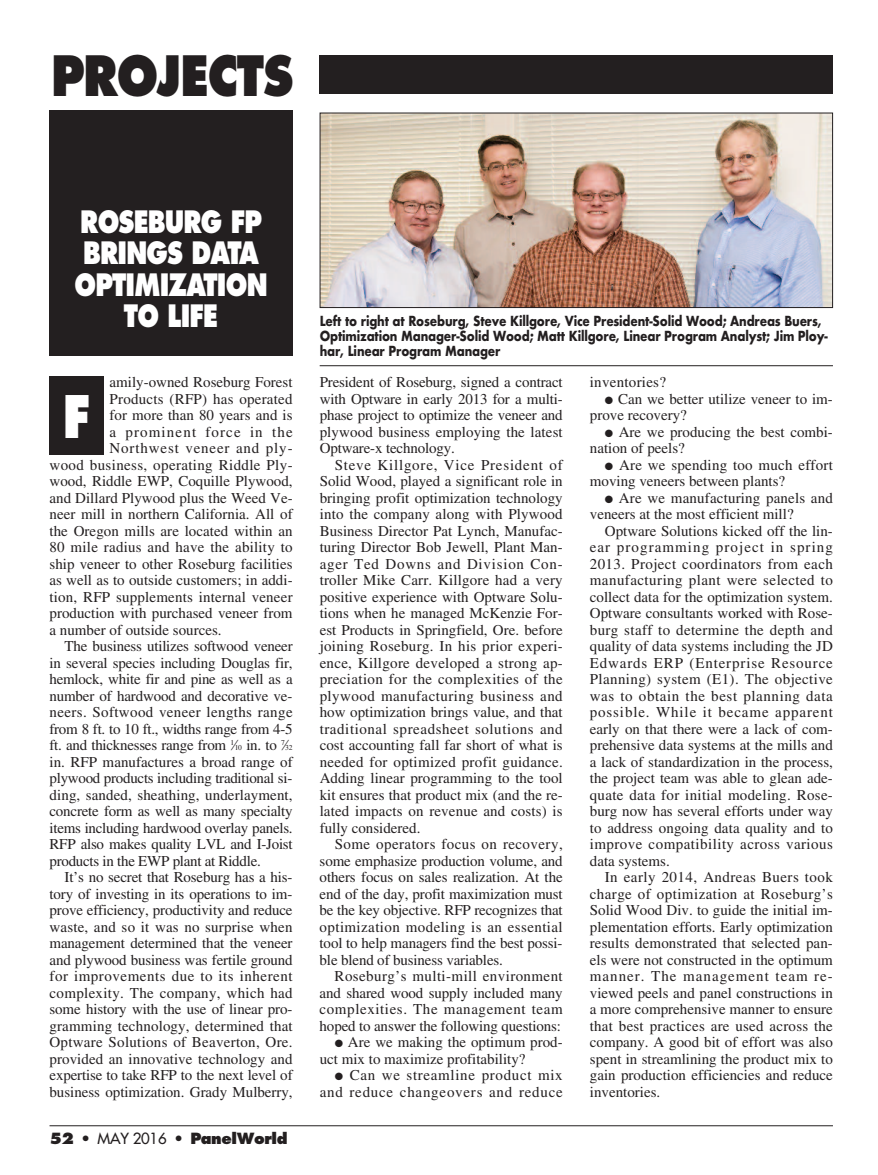
<style>
.page{position:relative;width:878px;height:1175px;background:#fff}
.page>*{position:absolute;margin:0;border:0;box-sizing:border-box;transform-origin:0 0}
.t1{font:800 57px "Futura";color:#fff;scale:.8 1}
.t2{font:800 54px "Futura";letter-spacing:-.025em;color:#231f20;scale:.85 1}
.t3{font:800 30px/31.5px "Futura";letter-spacing:-.035em;color:#fff;text-align:center;scale:.8 1}
.t4{font:15px/16.5px "Times";color:#231f20;text-align:justify}
.t5{font:15px "Times";letter-spacing:-.02em;color:#231f20}
.t6{font:15px "Times";letter-spacing:.025em;color:#231f20}
.t7{font:15px "Times";letter-spacing:.02em;color:#231f20}
.t8{font:15px/16.5px "Times";letter-spacing:.05em;color:#231f20;text-align:right}
.t9{font:15px "Times";letter-spacing:.035em;color:#231f20}
.t10{font:15px "Times";letter-spacing:.055em;color:#231f20}
.t11{font:800 15px "Futura";letter-spacing:-.025em;color:#231f20}
.t12{font:15px "Times";letter-spacing:.075em;color:#231f20}
.t13{font:700 13.5px/15px "Futura";letter-spacing:-.015em;color:#231f20;scale:.85 1}
.s1{font-size:7.5px}
.s2{font-weight:400}
</style>
<div class="page">
<hr style="left:50px;top:1125px;width:782px;height:1px;background:#231f20">
<div style="left:320px;top:55px;width:512px;height:39px;background:#231f20"></div>
<div style="left:50px;top:111px;width:242px;height:245px;background:#231f20"></div>
<div style="left:50px;top:376px;width:54px;height:78px;background:#231f20"></div>
<img style="left:322px;top:115px;width:508px;height:191px">
<div style="left:320px;top:113px;width:512px;height:195px;border:1px solid #231f20"></div>
<hr style="left:320px;top:365px;width:512px;height:1px;background:#231f20">
<h2 class="t2" style="left:51px;top:52px;width:287px">PROJECTS</h2>
<h3 class="t3" style="left:75px;top:208px;width:243px">ROSEBURG FP<br>BRINGS DATA<br>OPTIMIZATION<br>TO LIFE</h3>
<p class="t4" style="left:110px;top:375px;width:185px">amily-owned Roseburg Forest</p>
<p class="t4" style="left:110px;top:392px;width:184px">Products (RFP) has operated</p>
<p class="t4" style="left:110px;top:408px;width:184px">for more than 80 years and is</p>
<p class="t12" style="left:110px;top:426px;width:185px">a prominent force in the</p>
<p class="t10" style="left:110px;top:443px;width:184px">Northwest veneer and ply-</p>
<p class="t6" style="left:49px;top:459px;width:244px">wood business, operating Riddle Ply-</p>
<p class="t4" style="left:49px;top:474px;width:244px">wood, Riddle EWP, Coquille Plywood,</p>
<p class="t4" style="left:49px;top:491px;width:245px">and Dillard Plywood plus the Weed Ve-</p>
<p class="t4" style="left:49px;top:507px;width:244px">neer mill in northern California. All of</p>
<p class="t4" style="left:49px;top:524px;width:245px">the Oregon mills are located within an</p>
<p class="t4" style="left:49px;top:540px;width:244px">80 mile radius and have the ability to</p>
<p class="t4" style="left:49px;top:557px;width:244px">ship veneer to other Roseburg facilities</p>
<p class="t4" style="left:49px;top:573px;width:244px">as well as to outside customers; in addi-</p>
<p class="t4" style="left:49px;top:590px;width:244px">tion, RFP supplements internal veneer</p>
<p class="t4" style="left:49px;top:606px;width:245px">production with purchased veneer from</p>
<p class="t4" style="left:49px;top:623px;width:174px">a number of outside sources.</p>
<p class="t4" style="left:64px;top:639px;width:230px">The business utilizes softwood veneer</p>
<p class="t4" style="left:49px;top:656px;width:245px">in several species including Douglas fir,</p>
<p class="t4" style="left:49px;top:672px;width:245px">hemlock, white fir and pine as well as a</p>
<p class="t4" style="left:49px;top:689px;width:244px">number of hardwood and decorative ve-</p>
<p class="t6" style="left:49px;top:707px;width:244px">neers. Softwood veneer lengths range</p>
<p class="t4" style="left:49px;top:722px;width:245px">from 8 ft. to 10 ft., widths range from 4-5</p>
<p class="t4" style="left:49px;top:738px;width:245px">ft. and thicknesses range from <sup>1</sup>⁄<span class="s1">10</span> in. to <sup>7</sup>⁄<span class="s1">32</span></p>
<p class="t4" style="left:50px;top:755px;width:245px">in. RFP manufactures a broad range of</p>
<p class="t4" style="left:49px;top:771px;width:244px">plywood products including traditional si-</p>
<p class="t4" style="left:49px;top:788px;width:245px">ding, sanded, sheathing, underlayment,</p>
<p class="t4" style="left:50px;top:804px;width:244px">concrete form as well as many specialty</p>
<p class="t5" style="left:50px;top:822px;width:244px">items including hardwood overlay panels.</p>
<p class="t5" style="left:50px;top:839px;width:244px">RFP also makes quality LVL and I-Joist</p>
<p class="t5" style="left:49px;top:855px;width:213px">products in the EWP plant at Riddle.</p>
<p class="t4" style="left:64px;top:870px;width:229px">It’s no secret that Roseburg has a his-</p>
<p class="t4" style="left:49px;top:887px;width:244px">tory of investing in its operations to im-</p>
<p class="t4" style="left:49px;top:903px;width:244px">prove efficiency, productivity and reduce</p>
<p class="t4" style="left:49px;top:920px;width:245px">waste, and so it was no surprise when</p>
<p class="t4" style="left:49px;top:936px;width:244px">management determined that the veneer</p>
<p class="t4" style="left:49px;top:953px;width:244px">and plywood business was fertile ground</p>
<p class="t9" style="left:49px;top:971px;width:245px">for improvements due to its inherent</p>
<p class="t7" style="left:49px;top:987px;width:245px">complexity. The company, which had</p>
<p class="t4" style="left:50px;top:1002px;width:244px">some history with the use of linear pro-</p>
<p class="t4" style="left:49px;top:1019px;width:244px">gramming technology, determined that</p>
<p class="t7" style="left:49px;top:1037px;width:245px">Optware Solutions of Beaverton, Ore.</p>
<p class="t4" style="left:50px;top:1052px;width:245px">provided an innovative technology and</p>
<p class="t4" style="left:50px;top:1068px;width:244px">expertise to take RFP to the next level of</p>
<p class="t4" style="left:49px;top:1085px;width:245px">business optimization. Grady Mulberry,</p>
<h1 class="t1" style="left:63px;top:391px;width:36px">F</h1>
<p class="t11" style="left:50px;top:1131px;width:239px">52 • <span class="s2">MAY 2016</span> • PanelWorld</p>
<p class="t13" style="left:319px;top:314px;width:599px">Left to right at Roseburg, Steve Killgore, Vice President-Solid Wood; Andreas Buers,<br>Optimization Manager-Solid Wood; Matt Killgore, Linear Program Analyst; Jim Ploy&shy;har, Linear Program Manager</p>
<p class="t4" style="left:320px;top:375px;width:245px">President of Roseburg, signed a contract with Optware in early 2013 for a multi&shy;phase project to optimize the veneer and plywood business employing the latest Optware-x technology.</p>
<p class="t4" style="left:319px;top:458px;width:245px;text-indent:15px">Steve Killgore, Vice President of Solid Wood, played a significant role in bringing profit optimization technology into the company along with Plywood Business Director Pat Lynch, Manufac&shy;turing Director Bob Jewell, Plant Man&shy;ager Ted Downs and Division Con&shy;troller Mike Carr. Killgore had a very positive experience with Optware Solu&shy;tions when he managed McKenzie For&shy;est Products in Springfield, Ore. before joining Roseburg. In his prior experi&shy;ence, Killgore developed a strong ap&shy;preciation for the complexities of the plywood manufacturing business and how optimization brings value, and that traditional spreadsheet solutions and cost accounting fall far short of what is needed for optimized profit guidance.<br>Adding linear programming to the tool kit ensures that product mix (and the re&shy;lated impacts on revenue and costs) is fully considered.</p>
<p class="t4" style="left:319px;top:837px;width:245px;text-indent:15px">Some operators focus on recovery, some emphasize production volume, and others focus on sales realization. At the end of the day, profit maximization must be the key objective. RFP recognizes that optimization modeling is an essential tool to help managers find the best possi&shy;ble blend of business variables.</p>
<p class="t4" style="left:319px;top:969px;width:245px;text-indent:15px">Roseburg’s multi-mill environment and shared wood supply included many complexities. The management team hoped to answer the following questions:</p>
<p class="t4" style="left:319px;top:1035px;width:244px;text-indent:15px">● Are we making the optimum prod&shy;uct mix to maximize profitability?</p>
<p class="t8" style="left:320px;top:1068px;width:245px">● Can we streamline product mix and reduce changeovers and reduce</p>
<p class="t4" style="left:590px;top:375px;width:78px">inventories?</p>
<p class="t4" style="left:589px;top:392px;width:245px;text-indent:15px">● Can we better utilize veneer to im&shy;prove recovery?</p>
<p class="t4" style="left:590px;top:425px;width:244px;text-indent:15px">● Are we producing the best combi&shy;nation of peels?</p>
<p class="t4" style="left:589px;top:458px;width:245px;text-indent:15px">● Are we spending too much effort moving veneers between plants?</p>
<p class="t4" style="left:590px;top:491px;width:244px;text-indent:15px">● Are we manufacturing panels and veneers at the most efficient mill?</p>
<p class="t4" style="left:589px;top:524px;width:245px;text-indent:15px">Optware Solutions kicked off the lin&shy;ear programming project in spring 2013. Project coordinators from each manufacturing plant were selected to collect data for the optimization system.<br>Optware consultants worked with Rose&shy;burg staff to determine the depth and quality of data systems including the JD Edwards ERP (Enterprise Resource Planning) system (E1). The objective was to obtain the best planning data possible. While it became apparent early on that there were a lack of com&shy;prehensive data systems at the mills and a lack of standardization in the process, the project team was able to glean ade&shy;quate data for initial modeling. Rose&shy;burg now has several efforts under way to address ongoing data quality and to improve compatibility across various data systems.</p>
<p class="t4" style="left:589px;top:870px;width:245px;text-indent:15px">In early 2014, Andreas Buers took charge of optimization at Roseburg’s Solid Wood Div. to guide the initial im&shy;plementation efforts. Early optimization results demonstrated that selected pan&shy;els were not constructed in the optimum manner. The management team re&shy;viewed peels and panel constructions in a more comprehensive manner to ensure that best practices are used across the company. A good bit of effort was also spent in streamlining the product mix to gain production efficiencies and reduce inventories.</p>
</div>
